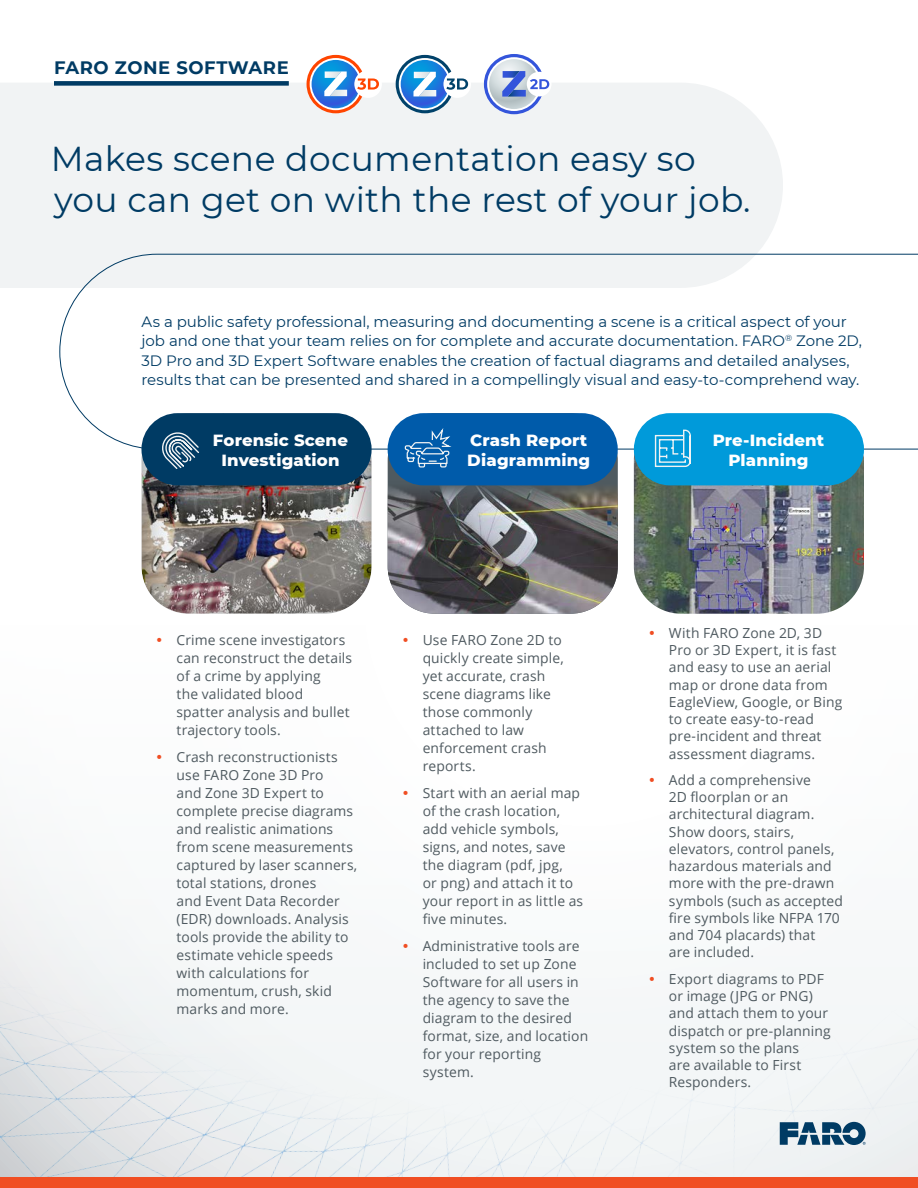
<style>
.page{position:relative;width:918px;height:1188px;background:#fff}
.page>*{position:absolute;margin:0;border:0;box-sizing:border-box;transform-origin:0 0}
.Header_1{font:34.5px/41.4px "Montserrat";letter-spacing:.01em;color:#003b64}
.Eyebrow_Headline{font:700 18px "Montserrat";letter-spacing:.03em;color:#003b64}
.Header_3{font:800 16.5px/19.8px "Montserrat";letter-spacing:.01em;color:#fff;text-align:center}
.Body_Text{font:15px/19.5px "Montserrat";letter-spacing:-.005em;color:#003b64}
.t1{font:13.8px/18px "Open Sans";letter-spacing:.01em;color:#4f5a60}
</style>
<div class="page">
<img style="left:0;top:851px;width:918px;height:326px">
<svg style="left:780px;top:1122px;width:86px;height:23px"></svg>
<div style="left:0;top:1177px;width:918px;height:11px;background:#f04e23"></div>
<div style="left:140px;top:410px;width:234px;height:204px;background:#000;opacity:.5"></div>
<img style="left:388px;top:476px;width:230px;height:138px">
<img style="left:634px;top:455px;width:230px;height:159px">
<div style="left:0;top:83px;width:783px;height:205px;background:#f1f3f4"></div>
<svg style="left:59px;top:254px;width:859px;height:195px"></svg>
<div style="left:354px;top:70px;width:28px;height:28px;background:#fff;border-radius:50%"></div>
<svg style="left:307px;top:55px;width:72px;height:58px"></svg>
<div style="left:443px;top:70px;width:28px;height:28px;background:#fff;border-radius:50%"></div>
<svg style="left:396px;top:55px;width:72px;height:58px"></svg>
<div style="left:527px;top:72px;width:25px;height:24px;background:#fff;border-radius:50%"></div>
<svg style="left:484px;top:54px;width:65px;height:60px"></svg>
<div style="left:141px;top:413px;width:231px;height:72px;background:#003b64;border-radius:36px"></div>
<svg style="left:162px;top:432px;width:37px;height:37px"></svg>
<div style="left:388px;top:413px;width:230px;height:72px;background:#005baa;border-radius:36px"></div>
<svg style="left:404px;top:428px;width:48px;height:40px"></svg>
<div style="left:634px;top:413px;width:230px;height:72px;background:#009ada;border-radius:36px"></div>
<svg style="left:654px;top:429px;width:37px;height:56px"></svg>
<div style="left:54px;top:81px;width:235px;height:5px;background:#003b64"></div>
<svg style="left:404px;top:944px;width:4px;height:4px"></svg>
<svg style="left:650px;top:977px;width:4px;height:4px"></svg>
<p class="Eyebrow_Headline" style="left:54px;top:55px;width:236px">FARO ZONE SOFTWARE</p>
<p class="Header_1" style="left:51px;top:137px;width:701px">Makes scene documentation easy so you can get on with the rest of your job.</p>
<p class="Body_Text" style="left:141px;top:311px;width:722px">As a public safety professional, measuring and documenting a scene is a critical aspect of your job and one that your team relies on for complete and accurate documentation. FARO<sup>®</sup> Zone 2D, 3D Pro and 3D Expert Software enables the creation of factual diagrams and detailed analyses, results that can be presented and shared in a compellingly visual and easy-to-comprehend way.</p>
<p class="Header_3" style="left:213px;top:429px;width:137px">Forensic Scene<br>Investigation</p>
<p class="Header_3" style="left:467px;top:429px;width:125px;text-align:left">Crash Report<br>Diagramming</p>
<p class="Header_3" style="left:713px;top:429px;width:113px">Pre-Incident<br>Planning</p>
<p class="t1" style="left:177px;top:630px;width:177px">Crime scene investigators can reconstruct the details of a crime by applying<br>the validated blood spatter analysis and bullet trajectory tools.</p>
<p class="t1" style="left:177px;top:747px;width:182px">Crash reconstructionists use FARO Zone 3D Pro<br>and Zone 3D Expert to complete precise diagrams and realistic animations from scene measurements captured by laser scanners, total stations, drones<br>and Event Data Recorder (EDR) downloads. Analysis tools provide the ability to estimate vehicle speeds with calculations for momentum, crush, skid marks and more.</p>
<p class="t1" style="left:423px;top:630px;width:143px">Use FARO Zone 2D to quickly create simple, yet accurate, crash scene diagrams like those commonly attached to law enforcement crash reports.</p>
<p class="t1" style="left:423px;top:783px;width:162px">Start with an aerial map of the crash location, add vehicle symbols, signs, and notes, save the diagram (pdf, jpg,<br>or png) and attach it to your report in as little as five minutes.</p>
<p class="t1" style="left:423px;top:937px;width:167px">Administrative tools are included to set up Zone<br>Software for all users in the agency to save the diagram to the desired format, size, and location for your reporting system.</p>
<p class="t1" style="left:669px;top:624px;width:175px;line-height:17.2px">With FARO Zone 2D, 3D<br>Pro or 3D Expert, it is fast and easy to use an aerial map or drone data from<br>EagleView, Google, or Bing to create easy-to-read pre‑incident and threat assessment diagrams.</p>
<p class="t1" style="left:669px;top:771px;width:175px;line-height:17.2px">Add a comprehensive<br>2D floorplan or an architectural diagram.<br>Show doors, stairs, elevators, control panels, hazardous materials and more with the pre-drawn symbols (such as accepted fire symbols like NFPA 170 and 704 placards) that<br>are included.</p>
<p class="t1" style="left:669px;top:970px;width:163px;line-height:17.2px">Export diagrams to PDF or image (JPG or PNG) and attach them to your dispatch or pre-planning system so the plans<br>are available to First<br>Responders.</p>
</div>
